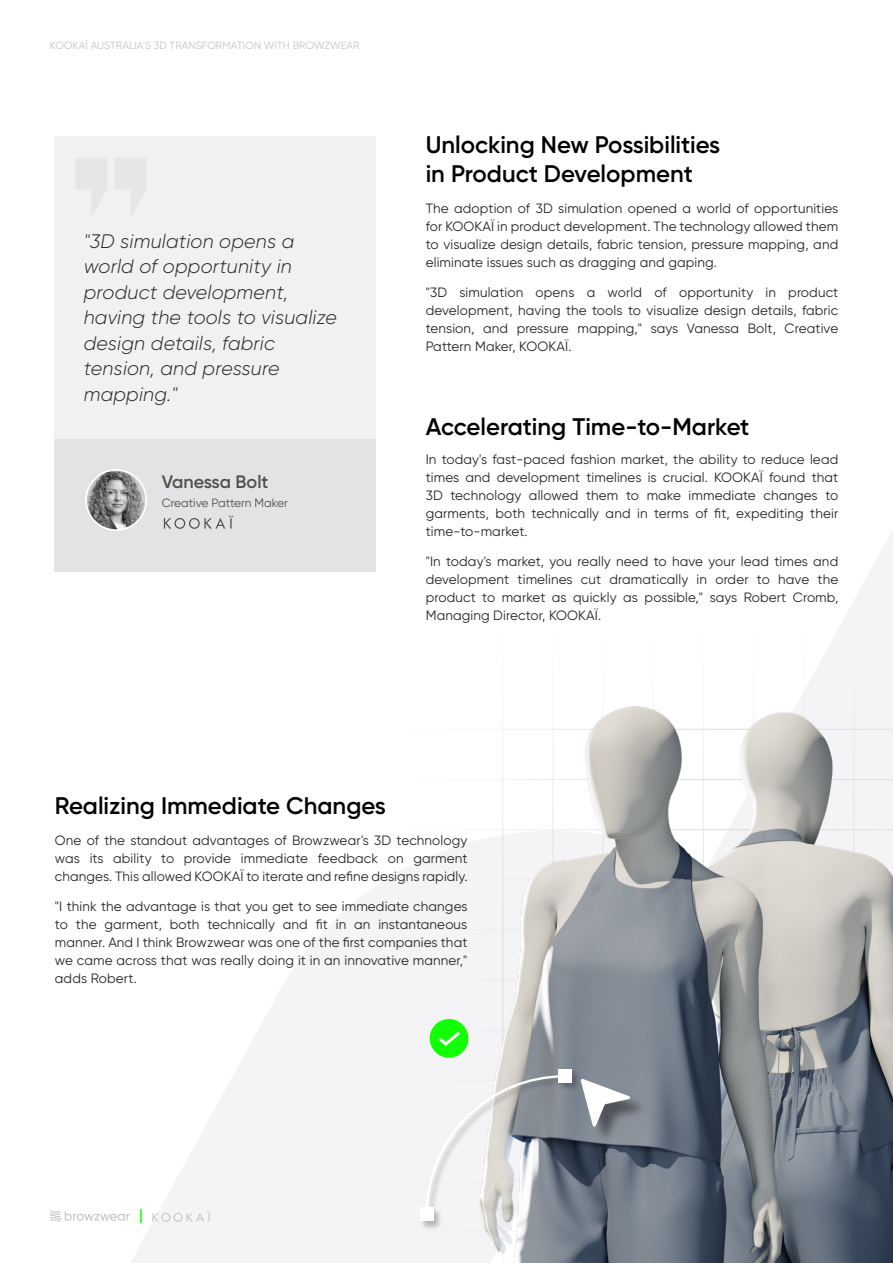
<style>
.page{position:relative;width:893px;height:1263px;background:#fff}
.page>*{position:absolute;margin:0;border:0;box-sizing:border-box;transform-origin:0 0}
.t1{font:600 24px/28.5px "Gilroy";color:#000}
.t2{font:italic 300 19.5px/25.5px "Gilroy";letter-spacing:.01em;color:#242526}
.t3{font:600 18px "Gilroy";color:#51504d}
.t4{font:13.5px/18px "Gilroy";letter-spacing:.01em;color:#242526}
.t5{font:13.5px "Gilroy";letter-spacing:-.01em;color:#242526}
.t6{font:12px "Gilroy";color:#51504d}
.t7{font:10.5px "Gilroy";letter-spacing:.01em;color:#c6c4be}
</style>
<div class="page">
<div style="left:54px;top:136px;width:322px;height:435px;background:#f1f1f2"></div>
<svg style="left:76px;top:158px;width:31px;height:56px"></svg>
<svg style="left:115px;top:158px;width:31px;height:57px"></svg>
<div style="left:54px;top:439px;width:322px;height:132px;background:#e3e3e6"></div>
<svg style="left:131px;top:857px;width:299px;height:406px;fill:#f4f4f6"></svg>
<svg style="left:804px;top:531px;width:89px;height:170px;fill:#f4f4f6"></svg>
<hr style="left:395px;top:1230px;width:498px;height:1px;background:#dcdce0">
<hr style="left:395px;top:1180px;width:498px;height:1px;background:#dcdce0">
<hr style="left:395px;top:1130px;width:498px;height:1px;background:#dcdce0">
<hr style="left:395px;top:1080px;width:498px;height:1px;background:#dcdce0">
<hr style="left:395px;top:1030px;width:498px;height:1px;background:#dcdce0">
<hr style="left:395px;top:980px;width:498px;height:1px;background:#dcdce0">
<hr style="left:395px;top:929px;width:498px;height:1px;background:#dcdce0">
<hr style="left:395px;top:879px;width:498px;height:1px;background:#dcdce0">
<hr style="left:395px;top:829px;width:498px;height:1px;background:#dcdce0">
<hr style="left:395px;top:779px;width:498px;height:1px;background:#dcdce0">
<hr style="left:395px;top:729px;width:498px;height:1px;background:#dcdce0">
<hr style="left:502px;top:621px;width:1px;height:642px;background:#dcdce0">
<hr style="left:552px;top:621px;width:1px;height:642px;background:#dcdce0">
<hr style="left:602px;top:621px;width:2px;height:642px;background:#dcdce0">
<hr style="left:653px;top:621px;width:1px;height:642px;background:#dcdce0">
<hr style="left:703px;top:621px;width:1px;height:642px;background:#dcdce0">
<hr style="left:753px;top:621px;width:1px;height:642px;background:#dcdce0">
<hr style="left:803px;top:621px;width:1px;height:642px;background:#dcdce0">
<hr style="left:853px;top:621px;width:1px;height:642px;background:#dcdce0">
<img style="left:816px;top:701px;width:77px;height:562px">
<img style="left:430px;top:694px;width:386px;height:569px">
<div style="left:419px;top:1068px;width:162px;height:162px;background:#000;opacity:.26"></div>
<div style="left:558px;top:1069px;width:14px;height:14px;background:#fff"></div>
<div style="left:420px;top:1207px;width:14px;height:14px;background:#fff"></div>
<svg style="left:426px;top:1075px;width:139px;height:139px"></svg>
<div style="left:430px;top:1019px;width:38px;height:39px;background:#12ff05;border-radius:50%"></div>
<svg style="left:439px;top:1032px;width:21px;height:14px"></svg>
<div style="left:584px;top:1082px;width:64px;height:63px;background:#000;opacity:.41"></div>
<svg style="left:580px;top:1078px;width:50px;height:49px"></svg>
<img style="left:86px;top:470px;width:60px;height:60px;border-radius:30px">
<div style="left:85px;top:469px;width:62px;height:62px;border:2px solid #fff;border-radius:50%"></div>
<svg style="left:164px;top:516px;width:69px;height:13px"></svg>
<svg style="left:140px;top:1209px;width:2px;height:14px"></svg>
<svg style="left:50px;top:1210px;width:80px;height:12px"></svg>
<svg style="left:152px;top:1211px;width:59px;height:11px"></svg>
<p class="t7" style="left:50px;top:39px;width:311px">KOOKAÏ AUSTRALIA D3S ’ TRANSFORMATION WITH BROWZWEAR</p>
<h2 class="t2" style="left:84px;top:228px;width:255px">D3 " simulation opens a world of opportunity in product development, having the tools to visualize design details, fabric tension, and pressure mapping ".</h2>
<h3 class="t3" style="left:162px;top:470px;width:108px">Vanessa Bolt</h3>
<p class="t6" style="left:162px;top:495px;width:128px">Creative Pattern Maker</p>
<h1 class="t1" style="left:426px;top:130px;width:296px">Unlocking New Possibilities in Product Development</h1>
<p class="t4" style="left:426px;top:199px;width:414px;text-align:justify">The adoption of D3 simulation opened a world of opportunities for KOOKAÏ in product development. The technology allowed them to visualize design details, fabric tension, pressure mapping, and eliminate issues such as dragging and gaping.</p>
<p class="t4" style="left:788px;top:283px;width:52px">product</p>
<p class="t4" style="left:459px;top:283px;width:65px">simulation</p>
<p class="t4" style="left:608px;top:283px;width:36px">world</p>
<p class="t4" style="left:654px;top:283px;width:14px">of</p>
<p class="t4" style="left:679px;top:283px;width:76px">opportunity</p>
<p class="t4" style="left:765px;top:283px;width:12px">in</p>
<p class="t4" style="left:426px;top:283px;width:23px">D3 "</p>
<p class="t4" style="left:426px;top:301px;width:414px">development, having the tools to visualize design details, fabric</p>
<p class="t4" style="left:785px;top:319px;width:55px">Creative</p>
<p class="t4" style="left:536px;top:283px;width:40px">opens</p>
<p class="t4" style="left:587px;top:283px;width:10px">a</p>
<p class="t4" style="left:748px;top:319px;width:30px">Bolt,</p>
<p class="t4" style="left:426px;top:319px;width:147px">tension,<br>Pattern Maker, KOOKAÏ.</p>
<p class="t4" style="left:577px;top:319px;width:66px">mapping " ,</p>
<p class="t4" style="left:483px;top:319px;width:26px">and</p>
<p class="t5" style="left:687px;top:320px;width:54px">Vanessa</p>
<p class="t5" style="left:517px;top:320px;width:54px">pressure</p>
<p class="t4" style="left:651px;top:319px;width:29px">says</p>
<h1 class="t1" style="left:426px;top:412px;width:325px">Accelerating Time-to-Market</h1>
<p class="t4" style="left:426px;top:450px;width:414px;text-align:right">In todays' fast-paced fashion market, the ability to reduce lead that</p>
<p class="t4" style="left:714px;top:468px;width:50px">KOOKAÏ</p>
<p class="t4" style="left:497px;top:468px;width:85px">development</p>
<p class="t4" style="left:586px;top:468px;width:57px">timelines</p>
<p class="t4" style="left:663px;top:468px;width:46px">crucial.</p>
<p class="t4" style="left:769px;top:468px;width:38px">found</p>
<p class="t4" style="left:426px;top:468px;width:35px">times</p>
<p class="t4" style="left:648px;top:468px;width:11px">is</p>
<p class="t4" style="left:465px;top:468px;width:26px">and</p>
<p class="t4" style="left:426px;top:486px;width:19px">D3</p>
<p class="t4" style="left:450px;top:486px;width:72px">technology</p>
<p class="t4" style="left:529px;top:486px;width:51px">allowed</p>
<p class="t4" style="left:586px;top:486px;width:34px">them</p>
<p class="t4" style="left:626px;top:486px;width:14px">to</p>
<p class="t4" style="left:647px;top:486px;width:36px">make</p>
<p class="t4" style="left:689px;top:486px;width:69px">immediate</p>
<p class="t4" style="left:763px;top:486px;width:56px">changes</p>
<p class="t4" style="left:825px;top:486px;width:14px">to</p>
<p class="t4" style="left:532px;top:504px;width:69px">technically</p>
<p class="t4" style="left:695px;top:504px;width:14px">of</p>
<p class="t4" style="left:714px;top:504px;width:17px">fit,</p>
<p class="t4" style="left:637px;top:504px;width:12px">in</p>
<p class="t4" style="left:736px;top:504px;width:69px">expediting</p>
<p class="t4" style="left:810px;top:504px;width:30px">their</p>
<p class="t4" style="left:495px;top:504px;width:31px">both</p>
<p class="t4" style="left:606px;top:504px;width:26px">and</p>
<p class="t4" style="left:426px;top:504px;width:103px">garments, time-to-market.</p>
<p class="t4" style="left:426px;top:552px;width:414px;text-align:right">I n" todays' market, you really need to have your lead times and the</p>
<p class="t4" style="left:654px;top:504px;width:36px">terms</p>
<p class="t4" style="left:426px;top:570px;width:85px">development</p>
<p class="t4" style="left:518px;top:570px;width:57px">timelines</p>
<p class="t4" style="left:609px;top:570px;width:80px">dramatically</p>
<p class="t4" style="left:697px;top:570px;width:12px">in</p>
<p class="t4" style="left:715px;top:570px;width:35px">order</p>
<p class="t4" style="left:778px;top:570px;width:33px">have</p>
<p class="t4" style="left:581px;top:570px;width:22px">cut</p>
<p class="t4" style="left:757px;top:570px;width:14px">to</p>
<p class="t4" style="left:573px;top:588px;width:45px">quickly</p>
<p class="t4" style="left:645px;top:588px;width:60px">possible " ,</p>
<p class="t4" style="left:426px;top:588px;width:177px">product<br>Managing Director, KOOKAÏ.</p>
<p class="t4" style="left:502px;top:588px;width:45px">market</p>
<p class="t4" style="left:482px;top:588px;width:14px">to</p>
<p class="t4" style="left:552px;top:588px;width:16px">as</p>
<p class="t4" style="left:623px;top:588px;width:16px">as</p>
<p class="t4" style="left:710px;top:588px;width:29px">says</p>
<p class="t4" style="left:793px;top:588px;width:47px">Cromb,</p>
<p class="t4" style="left:744px;top:588px;width:44px">Robert</p>
<h1 class="t1" style="left:55px;top:791px;width:333px">Realizing Immediate Changes</h1>
<p class="t4" style="left:55px;top:831px;width:414px;text-align:right">One of the standout advantages of Browzwear D3s ' technology garment</p>
<p class="t4" style="left:113px;top:849px;width:40px">ability</p>
<p class="t4" style="left:318px;top:849px;width:62px">feedback</p>
<p class="t4" style="left:90px;top:849px;width:15px">its</p>
<p class="t4" style="left:184px;top:849px;width:49px">provide</p>
<p class="t4" style="left:241px;top:849px;width:69px">immediate</p>
<p class="t4" style="left:161px;top:849px;width:14px">to</p>
<p class="t4" style="left:55px;top:849px;width:414px">was<br>changes. This allowed KOOKAÏ to iterate and refine designs rapidly.</p>
<p class="t4" style="left:55px;top:897px;width:414px;text-align:right">I" think the advantage is that you get to see immediate changes instantaneous</p>
<p class="t4" style="left:388px;top:849px;width:17px">on</p>
<p class="t4" style="left:207px;top:915px;width:69px">technically</p>
<p class="t4" style="left:316px;top:915px;width:14px">fit</p>
<p class="t4" style="left:336px;top:915px;width:12px">in</p>
<p class="t4" style="left:76px;top:915px;width:22px">the</p>
<p class="t4" style="left:170px;top:915px;width:31px">both</p>
<p class="t4" style="left:283px;top:915px;width:26px">and</p>
<p class="t4" style="left:55px;top:915px;width:414px">to<br>manner. And I think Browzwear was one of the first companies that we came across that was really doing it in an innovative manner ", adds Robert.</p>
<p class="t4" style="left:104px;top:915px;width:59px">garment,</p>
<p class="t4" style="left:354px;top:915px;width:18px">an</p>
</div>
